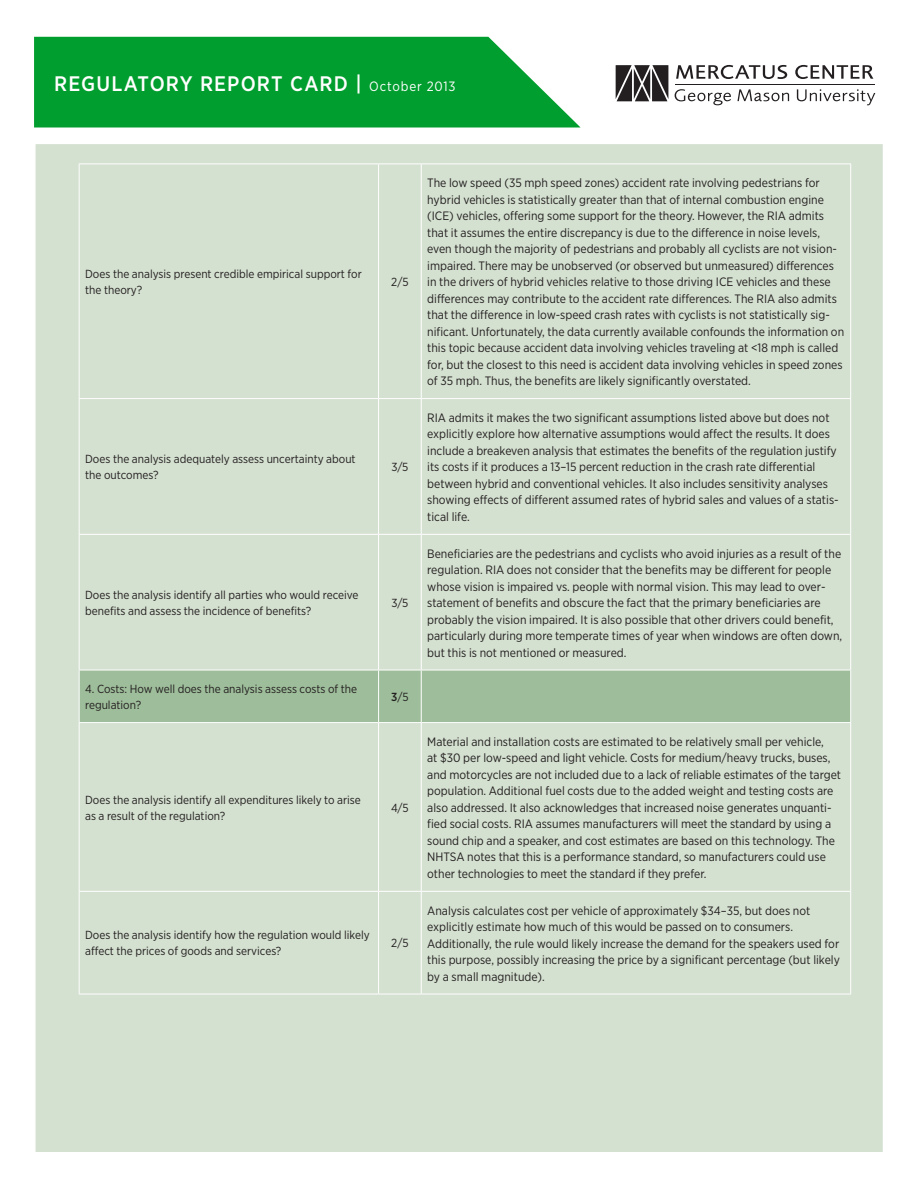
<style>
.page{position:relative;width:918px;height:1188px;background:#fff}
.page>*{position:absolute;margin:0;border:0;box-sizing:border-box;transform-origin:0 0}
.t1{font:500 21px "Gotham Narrow";letter-spacing:.055em;color:#fff}
.BREADTEXT{font:12.15px/16.5px "Gotham Narrow";color:#231f20}
.BREADTEXT-2{font:11.7px/16.2px "Gotham Narrow";color:#231f20}
.s1{font-weight:400;font-size:13.5px}
.s2{font-weight:500}
</style>
<div class="page">
<div style="left:34px;top:143px;width:850px;height:1011px;background:#d4e0d0;border:2px solid #fff"></div>
<svg style="left:34px;top:37px;width:547px;height:91px;fill:#009e2e"></svg>
<svg style="left:676px;top:65px;width:111px;height:14px"></svg>
<svg style="left:795px;top:65px;width:78px;height:14px"></svg>
<svg style="left:675px;top:89px;width:56px;height:16px"></svg>
<svg style="left:737px;top:89px;width:52px;height:12px"></svg>
<svg style="left:797px;top:89px;width:78px;height:16px"></svg>
<hr style="left:675px;top:84px;width:200px;height:1px;background:#231f20">
<svg style="left:616px;top:65px;width:52px;height:36px"></svg>
<div style="left:80px;top:671px;width:770px;height:51px;background:#9ebd9a"></div>
<hr style="left:79px;top:164px;width:300px;height:1px;background:#fff">
<hr style="left:79px;top:164px;width:1px;height:234px;background:#fff">
<hr style="left:379px;top:164px;width:42px;height:1px;background:#fff">
<hr style="left:378px;top:164px;width:1px;height:234px;background:#fff">
<hr style="left:421px;top:164px;width:430px;height:1px;background:#fff">
<hr style="left:421px;top:164px;width:1px;height:234px;background:#fff">
<hr style="left:850px;top:164px;width:1px;height:234px;background:#fff">
<hr style="left:79px;top:398px;width:300px;height:1px;background:#fff">
<hr style="left:79px;top:399px;width:1px;height:135px;background:#fff">
<hr style="left:379px;top:398px;width:42px;height:1px;background:#fff">
<hr style="left:378px;top:399px;width:1px;height:135px;background:#fff">
<hr style="left:421px;top:398px;width:430px;height:1px;background:#fff">
<hr style="left:421px;top:399px;width:1px;height:135px;background:#fff">
<hr style="left:850px;top:399px;width:1px;height:135px;background:#fff">
<hr style="left:79px;top:534px;width:300px;height:1px;background:#fff">
<hr style="left:79px;top:535px;width:1px;height:135px;background:#fff">
<hr style="left:379px;top:534px;width:42px;height:1px;background:#fff">
<hr style="left:378px;top:535px;width:1px;height:135px;background:#fff">
<hr style="left:421px;top:534px;width:430px;height:1px;background:#fff">
<hr style="left:421px;top:535px;width:1px;height:135px;background:#fff">
<hr style="left:850px;top:535px;width:1px;height:135px;background:#fff">
<hr style="left:79px;top:670px;width:300px;height:1px;background:#fff">
<hr style="left:79px;top:670px;width:1px;height:52px;background:#fff">
<hr style="left:379px;top:670px;width:42px;height:1px;background:#fff">
<hr style="left:378px;top:670px;width:1px;height:52px;background:#fff">
<hr style="left:421px;top:670px;width:430px;height:1px;background:#fff">
<hr style="left:421px;top:670px;width:1px;height:52px;background:#fff">
<hr style="left:850px;top:670px;width:1px;height:52px;background:#fff">
<hr style="left:79px;top:722px;width:300px;height:1px;background:#fff">
<hr style="left:79px;top:723px;width:1px;height:168px;background:#fff">
<hr style="left:379px;top:722px;width:42px;height:1px;background:#fff">
<hr style="left:378px;top:723px;width:1px;height:168px;background:#fff">
<hr style="left:421px;top:722px;width:430px;height:1px;background:#fff">
<hr style="left:421px;top:723px;width:1px;height:168px;background:#fff">
<hr style="left:850px;top:723px;width:1px;height:168px;background:#fff">
<hr style="left:79px;top:891px;width:300px;height:1px;background:#fff">
<hr style="left:79px;top:892px;width:1px;height:102px;background:#fff">
<hr style="left:379px;top:891px;width:42px;height:1px;background:#fff">
<hr style="left:378px;top:892px;width:1px;height:102px;background:#fff">
<hr style="left:421px;top:891px;width:430px;height:1px;background:#fff">
<hr style="left:421px;top:892px;width:1px;height:102px;background:#fff">
<hr style="left:850px;top:892px;width:1px;height:102px;background:#fff">
<hr style="left:79px;top:994px;width:300px;height:1px;background:#fff">
<hr style="left:379px;top:994px;width:42px;height:1px;background:#fff">
<hr style="left:421px;top:994px;width:430px;height:1px;background:#fff">
<p class="t1" style="left:54px;top:70px;width:403px">REGULATORY REPORT CARD | <span class="s1">October 2013</span></p>
<p class="BREADTEXT-2" style="left:85px;top:265px;width:278px">Does the analysis present credible empirical support for the theory?</p>
<p class="BREADTEXT-2" style="left:391px;top:273px;width:19px">2/5</p>
<p class="BREADTEXT-2" style="left:85px;top:451px;width:272px">Does the analysis adequately assess uncertainty about the outcomes?</p>
<p class="BREADTEXT-2" style="left:391px;top:459px;width:19px">3/5</p>
<p class="BREADTEXT-2" style="left:85px;top:586px;width:275px">Does the analysis identify all parties who would receive benefits and assess the incidence of benefits?</p>
<p class="BREADTEXT-2" style="left:391px;top:594px;width:19px">3/5</p>
<p class="BREADTEXT-2" style="left:85px;top:680px;width:274px">4. Costs: How well does the analysis assess costs of the regulation?</p>
<p class="BREADTEXT-2" style="left:391px;top:689px;width:19px"><span class="s2">3</span>/5</p>
<p class="BREADTEXT-2" style="left:85px;top:791px;width:277px">Does the analysis identify all expenditures likely to arise as a result of the regulation?</p>
<p class="BREADTEXT-2" style="left:391px;top:799px;width:19px">4/5</p>
<p class="BREADTEXT-2" style="left:85px;top:927px;width:286px">Does the analysis identify how the regulation would likely affect the prices of goods and services?</p>
<p class="BREADTEXT-2" style="left:391px;top:935px;width:19px">2/5</p>
<p class="BREADTEXT" style="left:427px;top:174px;width:418px">The low speed (35 mph speed zones) accident rate involving pedestrians for hybrid vehicles is statistically greater than that of internal combustion engine (ICE) vehicles, offering some support for the theory. However, the RIA admits that it assumes the entire discrepancy is due to the difference in noise levels, even though the majority of pedestrians and probably all cyclists are not vision&shy;impaired. There may be unobserved (or observed but unmeasured) differences in the drivers of hybrid vehicles relative to those driving ICE vehicles and these differences may contribute to the accident rate differences. The RIA also admits that the difference in low-speed crash rates with cyclists is not statistically sig&shy;nificant. Unfortunately, the data currently available confounds the information on this topic because accident data involving vehicles traveling at &lt;18 mph is called for, but the closest to this need is accident data involving vehicles in speed zones of 35 mph. Thus, the benefits are likely significantly overstated.</p>
<p class="BREADTEXT" style="left:427px;top:409px;width:413px">RIA admits it makes the two significant assumptions listed above but does not explicitly explore how alternative assumptions would affect the results. It does include a breakeven analysis that estimates the benefits of the regulation justify its costs if it produces a 13–15 percent reduction in the crash rate differential between hybrid and conventional vehicles. It also includes sensitivity analyses showing effects of different assumed rates of hybrid sales and values of a statis&shy;tical life.</p>
<p class="BREADTEXT" style="left:427px;top:545px;width:417px">Beneficiaries are the pedestrians and cyclists who avoid injuries as a result of the regulation. RIA does not consider that the benefits may be different for people whose vision is impaired vs. people with normal vision. This may lead to over&shy;statement of benefits and obscure the fact that the primary beneficiaries are probably the vision impaired. It is also possible that other drivers could benefit, particularly during more temperate times of year when windows are often down, but this is not mentioned or measured.</p>
<p class="BREADTEXT" style="left:427px;top:733px;width:415px">Material and installation costs are estimated to be relatively small per vehicle,<br>at $30 per low-speed and light vehicle. Costs for medium/heavy trucks, buses, and motorcycles are not included due to a lack of reliable estimates of the target population. Additional fuel costs due to the added weight and testing costs are also addressed. It also acknowledges that increased noise generates unquanti&shy;fied social costs. RIA assumes manufacturers will meet the standard by using a sound chip and a speaker, and cost estimates are based on this technology. The NHTSA notes that this is a performance standard, so manufacturers could use other technologies to meet the standard if they prefer.</p>
<p class="BREADTEXT" style="left:427px;top:902px;width:414px">Analysis calculates cost per vehicle of approximately $34–35, but does not explicitly estimate how much of this would be passed on to consumers.<br>Additionally, the rule would likely increase the demand for the speakers used for this purpose, possibly increasing the price by a significant percentage (but likely by a small magnitude).</p>
</div>
